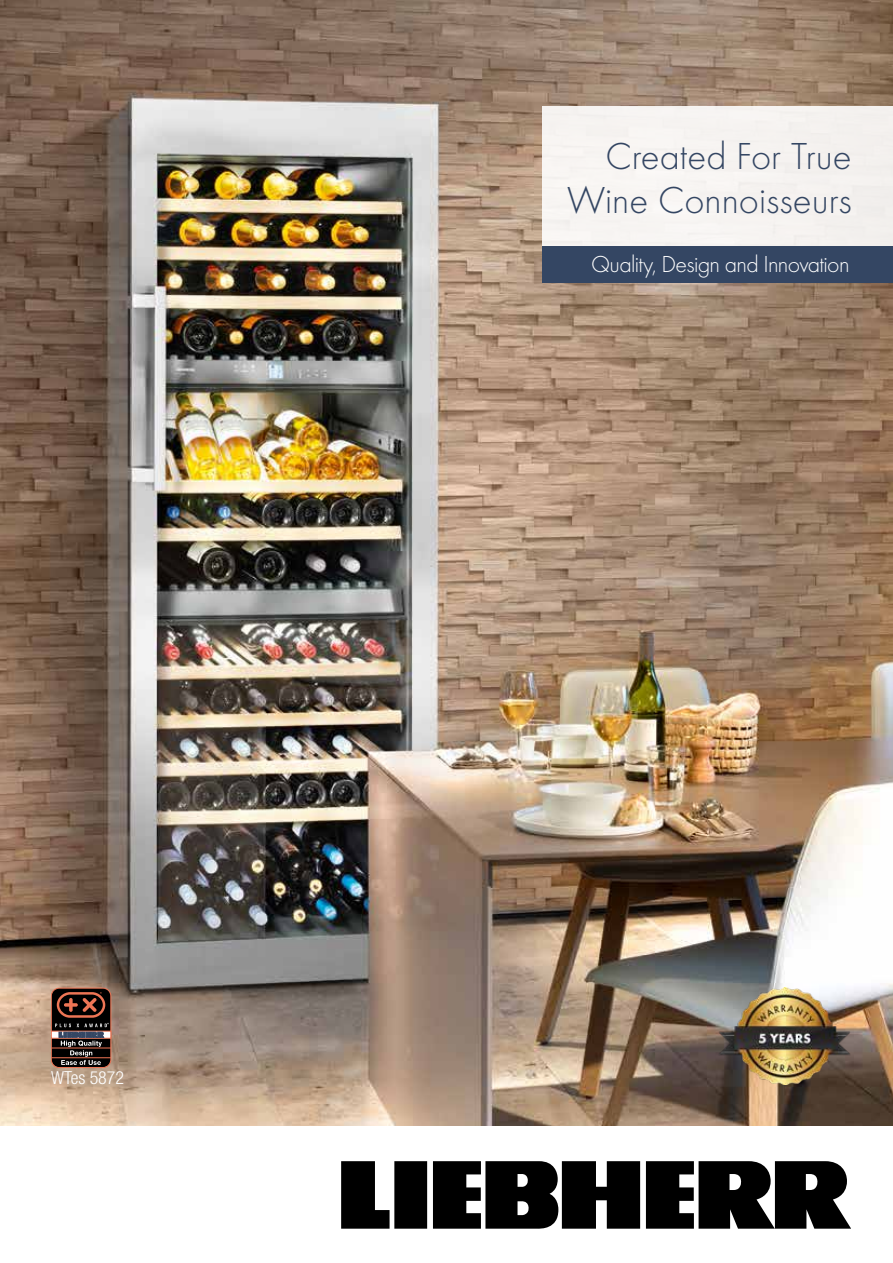
<style>
.page{position:relative;width:893px;height:1263px;background:#fff}
.page>*{position:absolute;margin:0;border:0;box-sizing:border-box;transform-origin:0 0}
.t1{font:300 39px/43.5px "Futura";color:#344663;text-align:right}
.t2{font:300 24px "Futura";letter-spacing:-.03em;color:#fff}
.t3{font:300 condensed 18px "Helvetica Neue LT Std";color:#fff}
</style>
<div class="page">
<img style="left:0;top:0;width:893px;height:1126px">
<div style="left:542px;top:106px;width:351px;height:141px;background:#f6f3f1"></div>
<div style="left:542px;top:247px;width:351px;height:36px;background:#344663"></div>
<svg style="left:341px;top:1161px;width:509px;height:68px"></svg>
<div style="left:51px;top:988px;width:60px;height:79px;background:#000;border-radius:8px"></div>
<div style="left:51px;top:988px;width:60px;height:80px;border:1px solid #ee7555;border-radius:8px"></div>
<hr style="left:51px;top:1057px;width:60px;height:1px;background:#ee7555">
<hr style="left:51px;top:1048px;width:60px;height:1px;background:#ee7555">
<div style="left:51px;top:1031px;width:60px;height:7px;background:#fff;border:1px solid #ee7555"></div>
<svg style="left:55px;top:992px;width:54px;height:73px"></svg>
<img style="left:718px;top:987px;width:134px;height:97px">
<p class="t3" style="left:51px;top:1068px;width:75px">WTes 5872</p>
<p class="t1" style="left:567px;top:135px;width:286px">Created For True<br>Wine Connoisseurs</p>
<p class="t2" style="left:591px;top:250px;width:260px">Quality, Design and Innovation</p>
</div>
